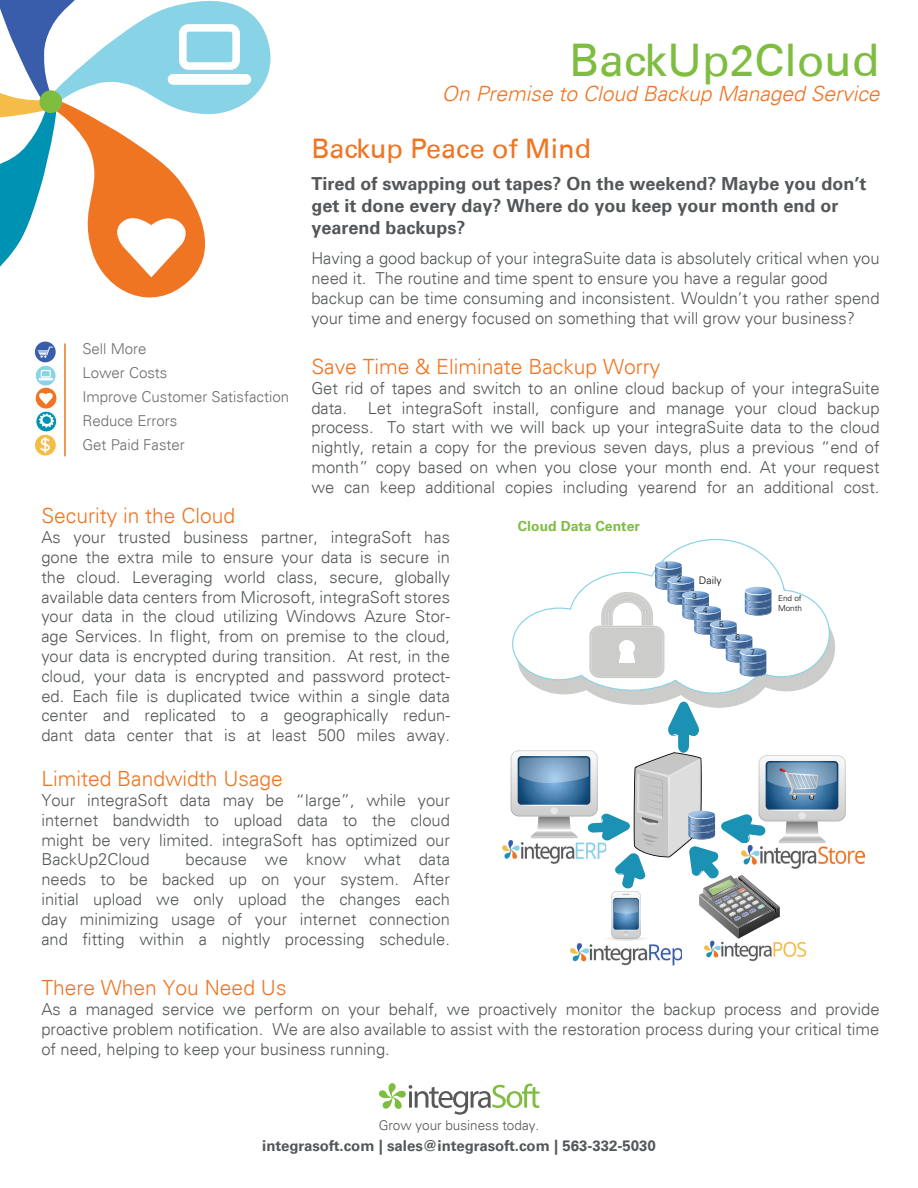
<style>
.page{position:relative;width:918px;height:1188px;background:#fff}
.page>*{position:absolute;margin:0;border:0;box-sizing:border-box;transform-origin:0 0}
.t1{font:45px "Univers 55 Roman";color:#7fbd41}
.t2{font:27px "Univers 55 Roman";color:#f07523}
.t3{font:300 21px "Univers";color:#f07523}
.t4{font:italic 300 21px "Univers";color:#f07523}
.t5{font:700 18px/21.6px "Univers";color:#545759}
.t6{font:300 16.5px/19.8px "Univers";color:#545759;text-align:justify}
.t7{font:300 15px/24px "Univers";color:#6c6d70}
.t8{font:700 15px "Univers 65";color:#545759}
.t9{font:700 13.95px "Univers";color:#7fbd41}
.t10{font:300 13.5px "Univers";color:#545759}
.t11{font:300 10.5px "Univers";color:#040503}
.t12{font:300 8.1px/9.8px "Univers";color:#040503}
</style>
<div class="page">
<svg style="left:0;top:0;width:271px;height:298px"></svg>
<div style="left:179px;top:24px;width:61px;height:46px;border:8px solid #fff;border-radius:6px"></div>
<div style="left:168px;top:74px;width:83px;height:10px;background:#fff;border-radius:5px"></div>
<div style="left:168px;top:74px;width:83px;height:11px;border:1px solid #fff;border-radius:5px"></div>
<hr style="left:64px;top:343px;width:2px;height:113px;background:#f07523">
<div style="left:35px;top:342px;width:21px;height:20px;background:#395daa;border-radius:50%"></div>
<svg style="left:38px;top:347px;width:15px;height:11px"></svg>
<svg style="left:35px;top:365px;width:21px;height:21px"></svg>
<div style="left:35px;top:365px;width:21px;height:21px;border:1px solid #fff;border-radius:50%"></div>
<div style="left:41px;top:370px;width:10px;height:8px;border:1px solid #fff"></div>
<svg style="left:39px;top:378px;width:14px;height:2px"></svg>
<div style="left:36px;top:388px;width:20px;height:21px;background:#f07523;border-radius:50%"></div>
<svg style="left:37px;top:392px;width:16px;height:13px"></svg>
<svg style="left:36px;top:411px;width:21px;height:21px"></svg>
<div style="left:36px;top:411px;width:21px;height:21px;border:1px solid #fff;border-radius:50%"></div>
<svg style="left:39px;top:414px;width:15px;height:14px"></svg>
<div style="left:35px;top:435px;width:21px;height:21px;background:#f5bd47;border-radius:50%"></div>
<svg style="left:40px;top:437px;width:10px;height:16px"></svg>
<svg style="left:378px;top:1083px;width:162px;height:32px"></svg>
<img style="left:704px;top:941px;width:102px;height:20px">
<img style="left:570px;top:942px;width:112px;height:24px">
<img style="left:846px;top:850px;width:18px;height:14px">
<img style="left:502px;top:840px;width:9px;height:19px">
<svg style="left:511px;top:708px;width:335px;height:233px"></svg>
<div style="left:550px;top:807px;width:8px;height:7px;background:#e6e7e6;border-radius:50%"></div>
<svg style="left:559px;top:628px;width:276px;height:80px"></svg>
<svg style="left:512px;top:539px;width:318px;height:155px"></svg>
<svg style="left:589px;top:561px;width:183px;height:117px"></svg>
<p class="t7" style="left:82px;top:337px;width:208px">Sell More<br>Lower Costs<br>Improve Customer Satisfaction<br>Reduce Errors<br>Get Paid Faster</p>
<h1 class="t1" style="left:569px;top:34px;width:312px">BackUp2Cloud</h1>
<p class="t4" style="left:442px;top:81px;width:439px">On Premise to Cloud Backup Managed Service</p>
<h2 class="t2" style="left:311px;top:132px;width:281px">Backup Peace of Mind</h2>
<p class="t5" style="left:311px;top:174px;width:557px">Tired of swapping out tapes? On the weekend? Maybe you don’t get it done every day? Where do you keep your month end or yearend backups?</p>
<p class="t6" style="left:311px;top:249px;width:570px;text-align:left">Having a good backup of your integraSuite data is absolutely critical when you need it. The routine and time spent to ensure you have a regular good backup can be time consuming and inconsistent. Wouldn’t you rather spend your time and energy focused on something that will grow your business?</p>
<p class="t3" style="left:311px;top:354px;width:350px">Save Time &amp; Eliminate Backup Worry</p>
<p class="t6" style="left:311px;top:378px;width:570px">Get rid of tapes and switch to an online cloud backup of your integraSuite data.</p>
<p class="t6" style="left:311px;top:398px;width:570px;text-indent:56px">Let integraSoft install, configure and manage your cloud backup process. To start with we will back up your integraSuite data to the cloud nightly, retain a copy for the previous seven days, plus a previous “end of month” copy based on when you close your month end. At your request we can keep additional copies including yearend for an additional cost.</p>
<p class="t3" style="left:41px;top:503px;width:195px">Security in the Cloud</p>
<p class="t6" style="left:41px;top:527px;width:410px">As your trusted business partner, integraSoft has gone the extra mile to ensure your data is secure in the cloud. Leveraging world class, secure, globally available data centers from Microsoft, integraSoft stores your data in the cloud utilizing Windows Azure Stor&shy;age Services. In flight, from on premise to the cloud, your data is encrypted during transition. At rest, in the cloud, your data is encrypted and password protect&shy;ed. Each file is duplicated twice within a single data center and replicated to a geographically redun&shy;dant data center that is at least 500 miles away.</p>
<p class="t3" style="left:41px;top:766px;width:243px">Limited Bandwidth Usage</p>
<p class="t6" style="left:41px;top:790px;width:410px">Your integraSoft data may be “large”, while your internet bandwidth to upload data to the cloud might be very limited. integraSoft has optimized our BackUp2Cloud</p>
<p class="t9" style="left:518px;top:518px;width:123px">Cloud Data Center</p>
<p class="t12" style="left:665px;top:560px;width:6px">1</p>
<p class="t12" style="left:677px;top:575px;width:6px">2</p>
<p class="t11" style="left:699px;top:574px;width:24px">Daily</p>
<p class="t12" style="left:692px;top:591px;width:6px">3</p>
<p class="t12" style="left:778px;top:593px;width:25px">End of<br>Month</p>
<p class="t12" style="left:703px;top:605px;width:6px">4</p>
<p class="t12" style="left:719px;top:620px;width:6px">5</p>
<p class="t12" style="left:735px;top:633px;width:6px">6</p>
<p class="t12" style="left:751px;top:647px;width:6px">7</p>
<p class="t6" style="left:41px;top:850px;width:410px;text-indent:144px">because we know what data needs to be backed up on your system. After initial upload we only upload the changes each day minimizing usage of your internet connection and fitting within a nightly processing schedule.</p>
<p class="t3" style="left:41px;top:975px;width:247px">There When You Need Us</p>
<p class="t6" style="left:41px;top:999px;width:840px">As a managed service we perform on your behalf, we proactively monitor the backup process and provide proactive problem notification. We are also available to assist with the restoration process during your critical time of need, helping to keep your business running.</p>
<p class="t10" style="left:379px;top:1117px;width:162px">Grow your business today.</p>
<p class="t8" style="left:262px;top:1137px;width:395px">integrasoft.com | sales@integrasoft.com | 563-332-5030</p>
</div>
